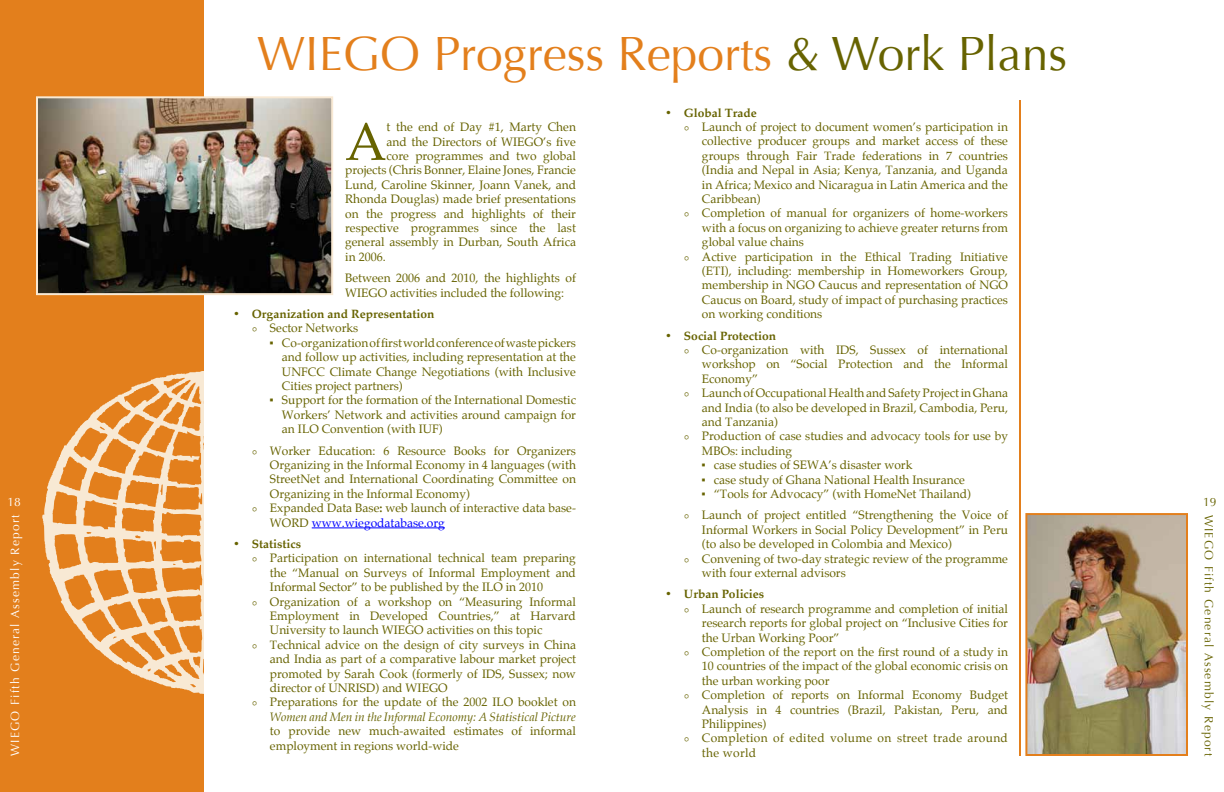
<style>
.page{position:relative;width:1224px;height:792px;background:#fff}
.page>*{position:absolute;margin:0;border:0;box-sizing:border-box;transform-origin:0 0}
.t1{font:53.3px "Palatino";color:#676300}
.t2{font:48px "Optima";color:#e37f1c}
.t3{font:12px/14.4px "Palatino";color:#676300}
.t4{font:700 12px/14.4px "Palatino";color:#676300}
.t5{font:12px "Palatino";letter-spacing:.025em;color:#676300}
.t6{font:italic 12px "Palatino";color:#676300}
.t7{font:12px "Optima";letter-spacing:.1em;color:#fff}
.t8{font:12px "Optima";letter-spacing:.1em;color:#676300}
.t9{font:12px "Palatino";color:#00f}
.s1{color:#676300}
.s2{font-weight:400}
.s3{font-weight:700}
</style>
<div class="page">
<div style="left:0;top:0;width:204px;height:792px;background:#e37f1c"></div>
<hr style="left:1019px;top:36px;width:2px;height:720px;background:#e37f1c">
<svg style="left:42px;top:371px;width:162px;height:323px"></svg>
<img style="left:1028px;top:516px;width:157px;height:237px">
<div style="left:1025px;top:513px;width:163px;height:243px;border:2px solid #e37f1c"></div>
<img style="left:39px;top:99px;width:291px;height:193px">
<div style="left:36px;top:96px;width:297px;height:199px;border:2px solid #f8e9d4"></div>
<hr style="left:312px;top:528px;width:133px;height:1px;background:#00f">
<p class="t7" style="left:8px;top:495px;width:15px">18</p>
<p class="t7" style="left:8px;top:756px;width:243px;rotate:-90deg">WIEGO Fifth General Assembly Report</p>
<h2 class="t2" style="left:257px;top:26px;width:811px">WIEGO Progress Reports <span class="s1">&amp; Work Plans</span></h2>
<h1 class="t1" style="left:345px;top:111px;width:43px">A</h1>
<p class="t3" style="left:387px;top:120px;width:191px">t the end of Day #1, Marty Chen</p>
<p class="t4" style="left:666px;top:105px;width:92px">• Global Trade</p>
<p class="t3" style="left:684px;top:120px;width:325px">⚬ Launch of project to document women’s participation in</p>
<p class="t3" style="left:702px;top:134px;width:308px">collective producer groups and market access of these</p>
<p class="t3" style="left:702px;top:149px;width:308px">groups through Fair Trade federations in 7 countries</p>
<p class="t3" style="left:702px;top:163px;width:307px">(India and Nepal in Asia; Kenya, Tanzania, and Uganda</p>
<p class="t3" style="left:702px;top:177px;width:308px">in Africa; Mexico and Nicaragua in Latin America and the</p>
<p class="t3" style="left:702px;top:192px;width:60px">Caribbean)</p>
<p class="t3" style="left:684px;top:206px;width:326px">⚬ Completion of manual for organizers of home-workers</p>
<p class="t3" style="left:702px;top:221px;width:308px">with a focus on organizing to achieve greater returns from</p>
<p class="t3" style="left:702px;top:235px;width:103px">global value chains</p>
<p class="t3" style="left:684px;top:249px;width:325px">⚬ Active participation in the Ethical Trading Initiative</p>
<p class="t3" style="left:702px;top:264px;width:307px">(ETI), including: membership in Homeworkers Group,</p>
<p class="t3" style="left:702px;top:278px;width:308px">membership in NGO Caucus and representation of NGO</p>
<p class="t3" style="left:702px;top:293px;width:307px">Caucus on Board, study of impact of purchasing practices</p>
<p class="t3" style="left:702px;top:307px;width:122px">on working conditions</p>
<p class="t4" style="left:666px;top:328px;width:112px">• Social Protection</p>
<p class="t3" style="left:684px;top:343px;width:325px">⚬ Co-organization with IDS, Sussex of international</p>
<p class="t3" style="left:702px;top:357px;width:307px">workshop on “Social Protection and the Informal</p>
<p class="t3" style="left:702px;top:372px;width:58px">Economy”</p>
<p class="t3" style="left:684px;top:386px;width:326px">⚬ Launch of Occupational Health and Safety Project in Ghana</p>
<p class="t3" style="left:702px;top:400px;width:308px">and India (to also be developed in Brazil, Cambodia, Peru,</p>
<p class="t3" style="left:702px;top:415px;width:78px">and Tanzania)</p>
<p class="t3" style="left:684px;top:429px;width:326px">⚬ Production of case studies and advocacy tools for use by</p>
<p class="t3" style="left:702px;top:444px;width:92px">MBOs: including</p>
<p class="t3" style="left:714px;top:458px;width:200px">case studies of SEWA’s disaster work</p>
<p class="t3" style="left:714px;top:472px;width:252px">case study of Ghana National Health Insurance</p>
<p class="t3" style="left:714px;top:487px;width:259px">“Tools for Advocacy” (with HomeNet Thailand)</p>
<p class="t3" style="left:684px;top:508px;width:326px">⚬ Launch of project entitled “Strengthening the Voice of</p>
<p class="t3" style="left:702px;top:523px;width:308px">Informal Workers in Social Policy Development” in Peru</p>
<p class="t3" style="left:702px;top:537px;width:252px">(to also be developed in Colombia and Mexico)</p>
<p class="t3" style="left:684px;top:551px;width:326px">⚬ Convening of two-day strategic review of the programme</p>
<p class="t3" style="left:702px;top:566px;width:145px">with four external advisors</p>
<p class="t4" style="left:666px;top:587px;width:100px">• Urban Policies</p>
<p class="t3" style="left:684px;top:602px;width:326px">⚬ Launch of research programme and completion of initial</p>
<p class="t3" style="left:702px;top:616px;width:307px">research reports for global project on “Inclusive Cities for</p>
<p class="t3" style="left:702px;top:630px;width:139px">the Urban Working Poor”</p>
<p class="t3" style="left:684px;top:645px;width:326px">⚬ Completion of the report on the first round of a study in</p>
<p class="t3" style="left:702px;top:659px;width:307px">10 countries of the impact of the global economic crisis on</p>
<p class="t3" style="left:702px;top:674px;width:129px">the urban working poor</p>
<p class="t3" style="left:684px;top:688px;width:325px">⚬ Completion of reports on Informal Economy Budget</p>
<p class="t3" style="left:702px;top:702px;width:307px">Analysis in 4 countries (Brazil, Pakistan, Peru, and</p>
<p class="t3" style="left:702px;top:717px;width:66px">Philippines)</p>
<p class="t5" style="left:684px;top:731px;width:325px">⚬ Completion of edited volume on street trade around</p>
<p class="t5" style="left:702px;top:746px;width:56px">the world</p>
<p class="t3" style="left:387px;top:135px;width:191px">and the Directors of WIEGO’s five</p>
<p class="t3" style="left:387px;top:149px;width:191px">core programmes and two global</p>
<p class="t3" style="left:345px;top:163px;width:232px">projects (Chris Bonner, Elaine Jones, Francie</p>
<p class="t3" style="left:345px;top:178px;width:232px">Lund, Caroline Skinner, Joann Vanek, and</p>
<p class="t3" style="left:345px;top:192px;width:232px">Rhonda Douglas) made brief presentations</p>
<p class="t3" style="left:345px;top:207px;width:232px">on the progress and highlights of their</p>
<p class="t3" style="left:345px;top:221px;width:232px">respective programmes since the last</p>
<p class="t3" style="left:345px;top:235px;width:232px">general assembly in Durban, South Africa</p>
<p class="t3" style="left:345px;top:250px;width:42px">in 2006.</p>
<p class="t3" style="left:345px;top:271px;width:232px">Between 2006 and 2010, the highlights of<br>WIEGO activities included the following:</p>
<p class="t4" style="left:252px;top:307px;width:184px;text-indent:-18px">• Organization and Representation ⚬ <span class="s2">Sector Networks</span></p>
<p class="t3" style="left:282px;top:336px;width:296px">Co-organization of first world conference of waste pickers and follow up activities, including representation at the UNFCC Climate Change Negotiations (with Inclusive Cities project partners)<br>Support for the formation of the International Domestic Workers’ Network and activities around campaign for an ILO Convention (with IUF)</p>
<p class="t3" style="left:252px;top:444px;width:325px">⚬ Worker Education: 6 Resource Books for Organizers</p>
<p class="t3" style="left:270px;top:458px;width:307px">Organizing in the Informal Economy in 4 languages (with</p>
<p class="t3" style="left:270px;top:472px;width:307px">StreetNet and International Coordinating Committee on</p>
<p class="t3" style="left:270px;top:487px;width:202px">Organizing in the Informal Economy)</p>
<p class="t3" style="left:252px;top:501px;width:326px">⚬ Expanded Data Base<span class="s3">:</span> web launch of interactive data base-</p>
<p class="t9" style="left:270px;top:516px;width:176px"><span class="s1">WORD</span> www.wiegodatabase.org</p>
<p class="t4" style="left:234px;top:537px;width:69px">• Statistics</p>
<p class="t3" style="left:252px;top:551px;width:325px">⚬ Participation on international technical team preparing</p>
<p class="t3" style="left:270px;top:566px;width:307px">the “Manual on Surveys of Informal Employment and</p>
<p class="t3" style="left:270px;top:580px;width:275px">Informal Sector” to be published by the ILO in 2010</p>
<p class="t3" style="left:252px;top:595px;width:325px">⚬ Organization of a workshop on “Measuring Informal</p>
<p class="t3" style="left:270px;top:609px;width:307px">Employment in Developed Countries,” at Harvard</p>
<p class="t3" style="left:270px;top:623px;width:274px">University to launch WIEGO activities on this topic</p>
<p class="t3" style="left:252px;top:638px;width:326px">⚬ Technical advice on the design of city surveys in China</p>
<p class="t3" style="left:270px;top:652px;width:308px">and India as part of a comparative labour market project</p>
<p class="t3" style="left:270px;top:667px;width:307px">promoted by Sarah Cook (formerly of IDS, Sussex; now</p>
<p class="t3" style="left:270px;top:681px;width:179px">director of UNRISD) and WIEGO</p>
<p class="t3" style="left:252px;top:695px;width:325px">⚬ Preparations for the update of the 2002 ILO booklet on</p>
<p class="t6" style="left:270px;top:710px;width:307px">Women and Men in the Informal Economy: A Statistical Picture</p>
<p class="t3" style="left:270px;top:724px;width:307px">to provide new much-awaited estimates of informal employment in regions world-wide</p>
<p class="t8" style="left:1203px;top:495px;width:15px">19</p>
<p class="t8" style="left:1216px;top:515px;width:243px;rotate:90deg">WIEGO Fifth General Assembly Report</p>
</div>
